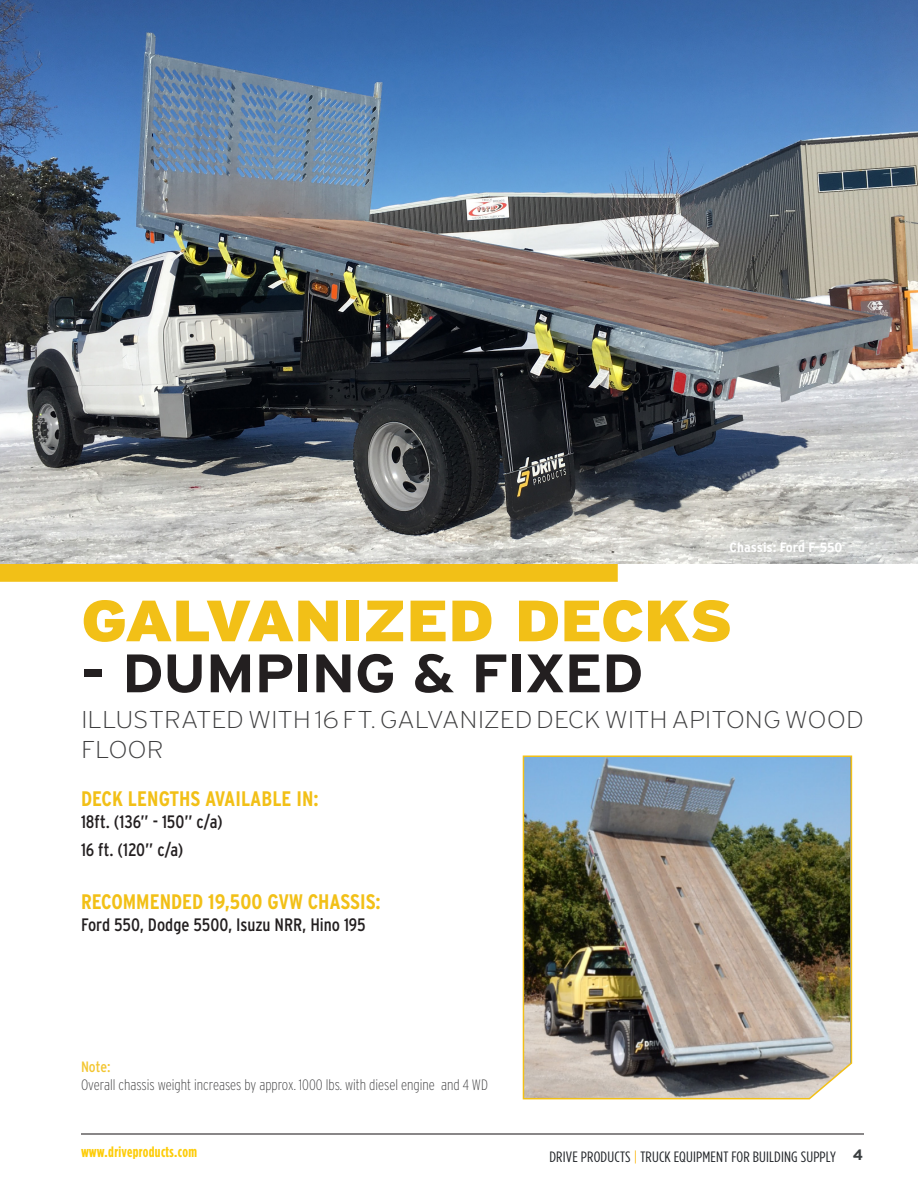
<style>
.page{position:relative;width:918px;height:1188px;background:#fff}
.page>*{position:absolute;margin:0;border:0;box-sizing:border-box;transform-origin:0 0}
.headers{font:900 58.05px "Interstate";letter-spacing:-.025em;color:#f2c017;scale:1.11 1}
.headers-2{font:700 54px "Interstate";letter-spacing:-.03em;color:#231f20;scale:1.11 1}
.sub-header{font:200 24.3px/30px "Interstate";letter-spacing:-.005em;color:#3e3e3f;scale:1.11 1}
.yellow_title{font:700 condensed 21px "Interstate";color:#f2c017}
.copy{font:condensed 18px "Interstate";color:#231f20}
.note{font:200 condensed 15px "Interstate";color:#3e3e3f}
.t1{font:15px "Gotham Condensed";letter-spacing:.01em;color:#24272b;scale:1.1 1}
.t2{font:700 15px "Gotham Condensed";letter-spacing:.025em;color:#fdcc09}
.note-2{font:condensed 15px "Interstate";color:#f3c632}
.description{font:700 condensed 13.5px "Interstate";color:#fff;scale:1.11 1}
.s1{color:#fcb814}
.s2{font-family:"Gotham";font-weight:700;color:#3a3e40}
</style>
<div class="page">
<hr style="left:81px;top:1133px;width:783px;height:2px;background:#231f20">
<div style="left:0;top:552px;width:618px;height:30px;background:#f2c017"></div>
<img style="left:522px;top:755px;width:331px;height:345px">
<img style="left:0;top:0;width:918px;height:564px">
<p class="description" style="left:730px;top:539px;width:103px">Chassis: Ford F-550</p>
<p class="headers" style="left:81px;top:586px;width:589px">GALVANIZED DECKS</p>
<p class="headers-2" style="left:81px;top:640px;width:509px">- DUMPING &amp; FIXED</p>
<p class="sub-header" style="left:81px;top:704px;width:707px">ILLUSTRATED WITH 16 FT. GALVANIZED DECK WITH APITONG WOOD<br>FLOOR</p>
<p class="yellow_title" style="left:81px;top:786px;width:239px">DECK LENGTHS AVAILABLE IN:</p>
<p class="copy" style="left:81px;top:810px;width:143px">18ft. (136” - 150” c/a)</p>
<p class="copy" style="left:81px;top:839px;width:104px">16 ft. (120” c/a)</p>
<p class="yellow_title" style="left:81px;top:889px;width:301px">RECOMMENDED 19,500 GVW CHASSIS:</p>
<p class="copy" style="left:81px;top:914px;width:286px">Ford 550, Dodge 5500, Isuzu NRR, Hino 195</p>
<p class="note-2" style="left:81px;top:1057px;width:31px">Note:</p>
<p class="note" style="left:81px;top:1075px;width:408px">Overall chassis weight increases by approx. 1000 lbs. with diesel engine and 4 WD</p>
<p class="t2" style="left:81px;top:1143px;width:118px">www.driveproducts.com</p>
<p class="t1" style="left:549px;top:1148px;width:287px">DRIVE PRODUCTS <span class="s1">|</span> TRUCK EQUIPMENT FOR BUILDING SUPPLY <span class="s2">4</span></p>
</div>
